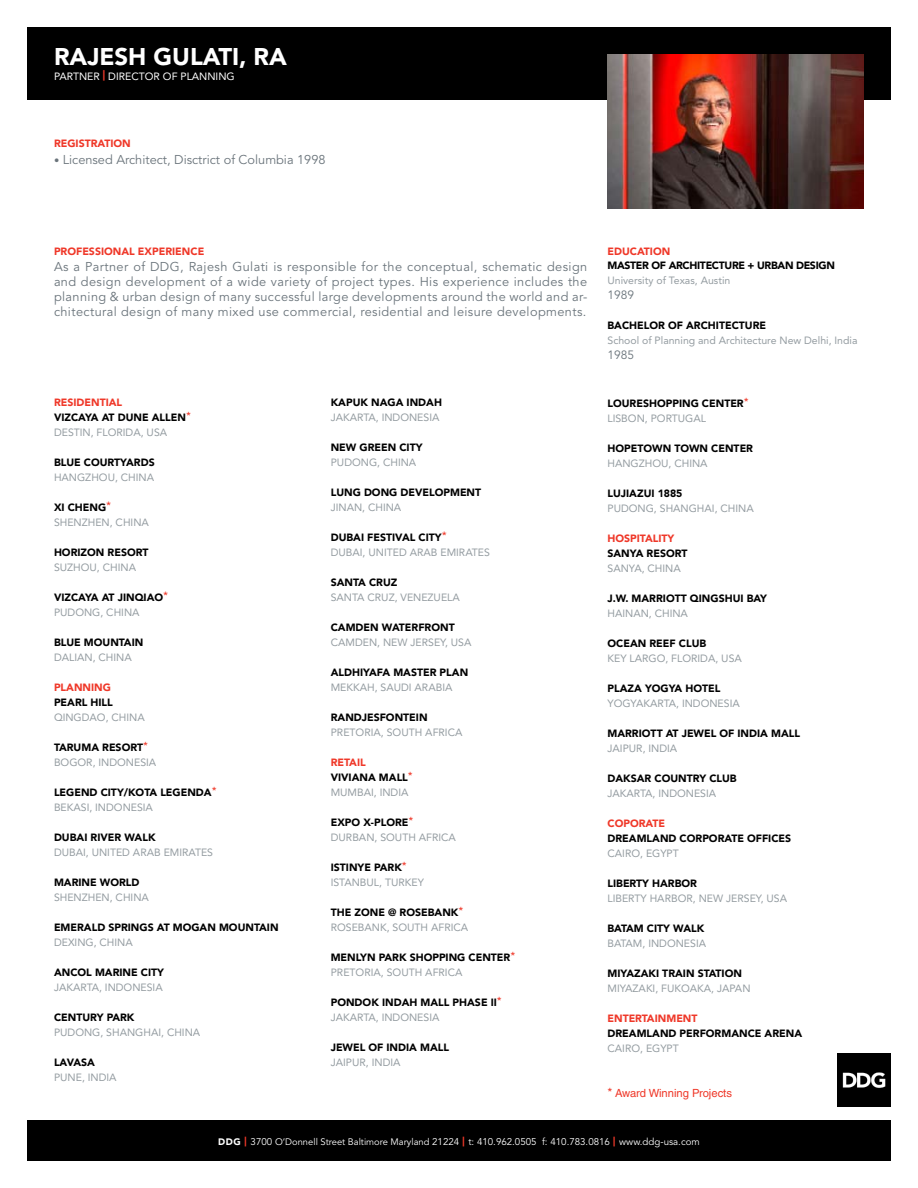
<style>
.page{position:relative;width:918px;height:1188px;background:#fff}
.page>*{position:absolute;margin:0;border:0;box-sizing:border-box;transform-origin:0 0}
.t1{font:900 24px "Avenir LT Std";color:#fff}
.t2{font:12.75px/15px "Avenir LT Std";letter-spacing:.02em;color:#6a747b;text-align:justify}
.t3{font:12.75px "Avenir LT Std";color:#6a747b}
.t4{font:12px "Avenir LT Std";color:#6a747b}
.t5{font:11.25px "Helvetica LT Std";color:#ef3829}
.t6{font:900 10.5px/15px "Avenir LT Std";color:#000}
.t7{font:10.5px/15px "Avenir LT Std";color:#949ca1}
.t8{font:900 10.5px "Avenir LT Std";color:#ef3829}
.t9{font:900 10.5px "Avenir LT Std";letter-spacing:-.03em;color:#000}
.t10{font:10.5px "Avenir LT Std";color:#fff}
.t11{font:9.75px "Avenir LT Std";color:#fff}
.s1{font-weight:900;color:#ef3829}
.s2{font-weight:900;font-size:10.5px}
.s3{color:#ef3829}
.s4{font-family:"Helvetica LT Std";font-weight:400;font-size:12.75px;color:#ef3829}
.s5{font-weight:400;color:#949ca1}
.s6{font-weight:900;color:#000}
.s7{font-family:"Helvetica LT Std";font-size:13.2px;color:#ef3829}
.s8{font-family:"Helvetica LT Std";font-weight:400;font-size:13.2px;color:#ef3829}
.s9{font-family:"Helvetica LT Std";font-size:12.75px;color:#ef3829}
.s10{font-size:12.75px}
.s11{font-weight:900;font-size:9.3px}
.s12{font-size:9.3px}
</style>
<div class="page">
<div style="left:27px;top:27px;width:864px;height:72px;background:#000"></div>
<div style="left:27px;top:1120px;width:864px;height:41px;background:#000"></div>
<img style="left:608px;top:54px;width:256px;height:154px">
<img style="left:837px;top:1053px;width:54px;height:54px">
<h1 class="t1" style="left:54px;top:42px;width:61px">RAJESH</h1>
<h1 class="t1" style="left:154px;top:42px;width:15px">GULATI</h1>
<h1 class="t1" style="left:239px;top:42px;width:32px">, RA</h1>
<p class="t10" style="left:54px;top:70px;width:146px">PARTN ER <span class="s1">|</span> DI RECTOR OF PLANNIN</p>
<p class="t10" style="left:227px;top:70px;width:10px">G</p>
<p class="t8" style="left:54px;top:137px;width:78px">REGISTRATION</p>
<p class="t3" style="left:54px;top:152px;width:273px"><span class="s2">•</span> Licensed Architect, Disctrict of Columbia 1998</p>
<p class="t8" style="left:54px;top:245px;width:92px">PROFESSIONAL EXP</p>
<p class="t8" style="left:159px;top:245px;width:47px">ERIENCE</p>
<p class="t8" style="left:607px;top:245px;width:64px">EDUCATION</p>
<p class="t2" style="left:54px;top:260px;width:535px">As a Partner of DDG, Rajesh Gulati is responsible for the conceptual, schematic design and design development of a wide variety of project types. His experience includes the planning &amp; urban design of many successful large developments around the world and ar&shy;chitectural design of many mixed use commercial, residential and leisure developments.</p>
<p class="t6" style="left:54px;top:395px;width:139px"><span class="s3">RESIDENTIAL<br></span>VIZCAYA AT DUNE ALLEN<span class="s4">*<br></span><span class="s5">DESTIN</span></p>
<p class="t7" style="left:91px;top:425px;width:78px">, FLORIDA, USA</p>
<p class="t6" style="left:54px;top:455px;width:102px">BLUE COURTYARDS</p>
<p class="t7" style="left:54px;top:470px;width:82px">HANGZHOU, CHINA</p>
<p class="t7" style="left:54px;top:500px;width:77px"><span class="s6">XI CHENG</span><span class="s7">*<br></span>SH ENZH EN, CHINA</p>
<p class="t6" style="left:54px;top:545px;width:96px">HORIZON RESORT</p>
<p class="t7" style="left:54px;top:560px;width:64px">SUZHOU, CHINA</p>
<p class="t6" style="left:54px;top:590px;width:116px">VIZCAYA AT JINQIAO<span class="s8">*<br></span><span class="s5">PUDONG, CHINA</span></p>
<p class="t6" style="left:54px;top:635px;width:91px">BLUE MOUNTAIN</p>
<p class="t7" style="left:54px;top:650px;width:60px">DALIAN , CHINA</p>
<p class="t8" style="left:54px;top:681px;width:58px">PLANNING</p>
<p class="t6" style="left:54px;top:695px;width:60px">PEARL HILL</p>
<p class="t7" style="left:54px;top:710px;width:73px">QINGDAO, CHINA</p>
<p class="t7" style="left:54px;top:740px;width:96px"><span class="s6">TARUMA RESORT</span><span class="s9">*<br></span>BOGOR, INDON ESIA</p>
<p class="t6" style="left:54px;top:785px;width:164px">LEGEND CITY/KOTA LEGENDA<span class="s4">*<br></span><span class="s5">BEKASI, INDON ESIA</span></p>
<p class="t6" style="left:54px;top:830px;width:102px">DUBAI RIVER WALK</p>
<p class="t7" style="left:54px;top:845px;width:15px">DUBAI</p>
<p class="t7" style="left:86px;top:845px;width:127px">, UNITED ARAB EMI RATES</p>
<p class="t6" style="left:54px;top:875px;width:86px">MARINE WORLD</p>
<p class="t7" style="left:54px;top:890px;width:77px">SH ENZH EN, CHINA</p>
<p class="t6" style="left:54px;top:920px;width:226px">EM ERALD SPRINGS AT MOGAN MOUNTAIN</p>
<p class="t7" style="left:54px;top:935px;width:61px">DEXING, CHINA</p>
<p class="t6" style="left:54px;top:965px;width:112px">ANCOL MARINE CITY</p>
<p class="t7" style="left:54px;top:980px;width:99px">JAKARTA, INDON ESIA</p>
<p class="t6" style="left:54px;top:1010px;width:81px">CENTURY PARK</p>
<p class="t7" style="left:54px;top:1025px;width:67px">PUDONG, SHAN</p>
<p class="t7" style="left:135px;top:1025px;width:47px">GHAI, CHINA</p>
<p class="t6" style="left:54px;top:1055px;width:43px">LAVASA</p>
<p class="t7" style="left:54px;top:1070px;width:44px">PUNE, INDIA</p>
<p class="t6" style="left:331px;top:395px;width:113px">KAPUK NAGA INDAH</p>
<p class="t7" style="left:331px;top:410px;width:99px">JAKARTA, INDON ESIA</p>
<p class="t6" style="left:331px;top:440px;width:93px">NEW GREEN CITY</p>
<p class="t7" style="left:331px;top:455px;width:67px">PUDONG, CHINA</p>
<p class="t6" style="left:331px;top:485px;width:152px">LUNG DONG DEVELOPM ENT</p>
<p class="t7" style="left:331px;top:500px;width:13px">JINAN</p>
<p class="t7" style="left:362px;top:500px;width:21px">, CHINA</p>
<p class="t6" style="left:331px;top:530px;width:118px">DUBAI FESTIVAL CITY<span class="s8">*<br></span><span class="s5">DUBAI</span></p>
<p class="t7" style="left:363px;top:545px;width:127px">, UNITED ARAB EMI RATES</p>
<p class="t6" style="left:331px;top:575px;width:68px">SANTA CRUZ</p>
<p class="t7" style="left:331px;top:590px;width:14px">SANTA</p>
<p class="t7" style="left:368px;top:590px;width:92px">CRUZ, VEN EZU ELA</p>
<p class="t6" style="left:331px;top:620px;width:125px">CAMDEN WATERFRONT</p>
<p class="t7" style="left:331px;top:635px;width:142px">CAMDEN, NEW JERSEY, USA</p>
<p class="t6" style="left:331px;top:665px;width:139px">ALDHIYAFA MASTER PLAN</p>
<p class="t7" style="left:331px;top:680px;width:63px">M EKKAH , SAUDI</p>
<p class="t7" style="left:415px;top:680px;width:21px">ARABIA</p>
<p class="t6" style="left:331px;top:710px;width:98px">RANDJ ESFONTEIN</p>
<p class="t7" style="left:331px;top:725px;width:79px">PRETORIA, SOUTH</p>
<p class="t7" style="left:425px;top:725px;width:27px">AFRICA</p>
<p class="t7" style="left:331px;top:755px;width:84px"><span class="s1">RETAIL<br></span><span class="s6">VIVIANA MALL</span><span class="s9">*<br></span>MUMBAI, INDIA</p>
<p class="t6" style="left:331px;top:815px;width:8px">EXP</p>
<p class="t6" style="left:331px;top:815px;width:84px;text-indent:21px">O X-PLORE<span class="s4">*<br></span><span class="s5">DU RBAN</span></p>
<p class="t7" style="left:375px;top:830px;width:28px">, SOUTH</p>
<p class="t7" style="left:419px;top:830px;width:27px">AFRICA</p>
<p class="t6" style="left:331px;top:860px;width:78px">ISTINYE PARK<span class="s4">*<br></span><span class="s5">ISTANBU</span></p>
<p class="t7" style="left:374px;top:875px;width:52px">L, TU RKEY</p>
<p class="t6" style="left:331px;top:905px;width:134px">THE ZONE @ ROSEBANK<span class="s4">*<br></span><span class="s5">ROSEBAN</span></p>
<p class="t7" style="left:380px;top:920px;width:35px">K, SOUTH</p>
<p class="t7" style="left:431px;top:920px;width:27px">AFRICA</p>
<p class="t6" style="left:331px;top:950px;width:186px">MENLYN PARK SHOPPING CENTER<span class="s4">*<br></span><span class="s5">PRETORIA, SOUTH</span></p>
<p class="t7" style="left:425px;top:965px;width:27px">AFRICA</p>
<p class="t6" style="left:331px;top:995px;width:173px">PONDOK INDAH MALL PHASE II<span class="s4">*<br></span><span class="s5">JAKARTA, INDON ESIA</span></p>
<p class="t6" style="left:331px;top:1040px;width:120px">JEWEL OF INDIA MALL</p>
<p class="t7" style="left:331px;top:1055px;width:12px">JAIPU</p>
<p class="t7" style="left:360px;top:1055px;width:23px">R, INDIA</p>
<p class="t9" style="left:608px;top:259px;width:229px">MASTER OF ARCHITECTURE + URBAN DESIGN</p>
<p class="t7" style="left:608px;top:273px;width:124px">UNIVERSITY OF TEXAS, AUSTIN</p>
<p class="t4" style="left:608px;top:288px;width:28px">1989</p>
<p class="t6" style="left:608px;top:318px;width:160px">BACHELOR OF ARCHITECTURE</p>
<p class="t7" style="left:608px;top:333px;width:252px">SCHOOL OF PLANNING AND ARCHITECTURE NEW DELHI, INDIA</p>
<p class="t4" style="left:608px;top:348px;width:28px">1985</p>
<p class="t6" style="left:607px;top:396px;width:143px">LOURESHOPPING CENTER<span class="s4">*<br></span><span class="s5">LISB</span></p>
<p class="t7" style="left:628px;top:411px;width:80px">ON, PORTUGAL</p>
<p class="t6" style="left:608px;top:441px;width:147px">HOPETOWN TOWN CENTER</p>
<p class="t7" style="left:608px;top:456px;width:82px">HANGZHOU, CHINA</p>
<p class="t6" style="left:608px;top:486px;width:77px">LUJIAZUI 1885</p>
<p class="t7" style="left:608px;top:501px;width:67px">PUDONG, SHAN</p>
<p class="t7" style="left:689px;top:501px;width:47px">GHAI, CHINA</p>
<p class="t8" style="left:608px;top:532px;width:68px">HOSPITALITY</p>
<p class="t6" style="left:608px;top:546px;width:81px">SANYA RESORT</p>
<p class="t7" style="left:608px;top:561px;width:55px">SANYA, CHINA</p>
<p class="t6" style="left:608px;top:591px;width:161px">J.W. MARRIOTT QINGSHUI BAY</p>
<p class="t7" style="left:608px;top:606px;width:16px">HAINAN</p>
<p class="t7" style="left:649px;top:606px;width:21px">, CHINA</p>
<p class="t6" style="left:608px;top:636px;width:100px">OCEAN REEF CLUB</p>
<p class="t7" style="left:608px;top:651px;width:136px">KEY LARGO, FLORIDA, USA</p>
<p class="t6" style="left:608px;top:681px;width:114px">PLAZA YOGYA HOTEL</p>
<p class="t7" style="left:608px;top:696px;width:123px">YOGYAKARTA, INDON ESIA</p>
<p class="t6" style="left:608px;top:726px;width:194px">MARRIOTT AT JEWEL OF INDIA MALL</p>
<p class="t7" style="left:608px;top:741px;width:12px">JAIPU</p>
<p class="t7" style="left:636px;top:741px;width:23px">R, INDIA</p>
<p class="t6" style="left:608px;top:771px;width:131px">DAKSAR COUNTRY CLUB</p>
<p class="t7" style="left:608px;top:786px;width:99px">JAKARTA, INDON ESIA</p>
<p class="t8" style="left:608px;top:817px;width:59px">COPORATE</p>
<p class="t6" style="left:608px;top:831px;width:185px">DREAMLAND CORPORATE OFFICES</p>
<p class="t7" style="left:608px;top:846px;width:66px">CAI RO, EGYPT</p>
<p class="t6" style="left:608px;top:876px;width:91px">LIBERTY HARBOR</p>
<p class="t7" style="left:608px;top:891px;width:181px">LIB ERTY HARBOR, NEW JERSEY, USA</p>
<p class="t6" style="left:608px;top:921px;width:98px">BATAM CITY WALK</p>
<p class="t7" style="left:608px;top:936px;width:89px">BATAM, INDON ESIA</p>
<p class="t6" style="left:608px;top:966px;width:136px">MIYAZAKI TRAIN STATION</p>
<p class="t7" style="left:608px;top:981px;width:123px">MIYAZAKI , FU KOAKA, JAPAN</p>
<p class="t8" style="left:608px;top:1012px;width:92px">ENTERTAINMENT</p>
<p class="t6" style="left:608px;top:1026px;width:196px">DREAMLAND PERFORMANCE ARENA</p>
<p class="t7" style="left:608px;top:1041px;width:66px">CAI RO, EGYPT</p>
<p class="t5" style="left:608px;top:1087px;width:126px"><span class="s10">*</span> Award Winning Projects</p>
<p class="t11" style="left:218px;top:1136px;width:483px"><span class="s11">DDG</span> <span class="s1">|</span> 3700 <span class="s12">O’Donnell Street Baltimore Maryland</span> 21224 <span class="s1">|</span> t: 410.962.0505 f: 410.783.0816 <span class="s1">|</span> www.ddg-usa.com</p>
</div>
